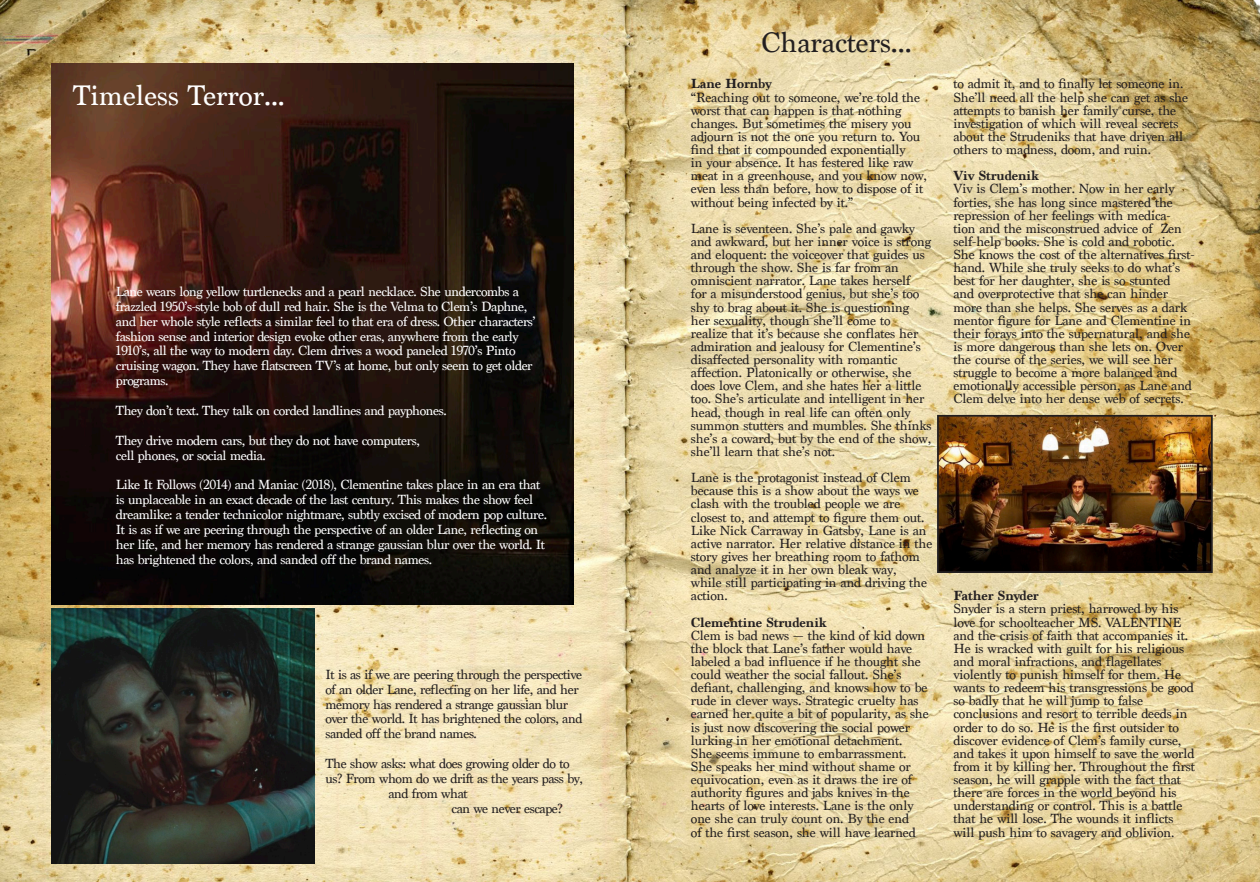
<style>
.page{position:relative;width:1260px;height:882px;background:#fff}
.page>*{position:absolute;margin:0;border:0;box-sizing:border-box;transform-origin:0 0}
.t1{font:29.75px "Marion";color:#fff}
.t2{font:29.75px "Marion";color:#231f20}
.t3{font:14px/13.1px "Marion";letter-spacing:-.01em;color:#231f20}
.t4{font:14px/14.9px "Marion";letter-spacing:-.03em;color:#fff}
.t5{font:14px/14.9px "Marion";letter-spacing:-.03em;color:#231f20}
.t6{font:700 14px "Marion";letter-spacing:-.01em;color:#231f20}
</style>
<div class="page">
<img style="left:0;top:0;width:1260px;height:882px">
<img style="left:52px;top:63px;width:522px;height:542px">
<img style="left:52px;top:609px;width:263px;height:255px">
<img style="left:940px;top:418px;width:270px;height:152px">
<div style="left:937px;top:415px;width:276px;height:158px;border:2px solid #231f20"></div>
<p class="t1" style="left:73px;top:77px;width:213px">Timeless Terror...</p>
<p class="t4" style="left:116px;top:284px;width:421px">Lane wears long yellow turtlenecks and a pearl necklace. She undercombs a frazzled 1950’s-style bob of dull red hair. She is the Velma to Clem’s Daphne, and her whole style reflects a similar feel to that era of dress. Other characters’ fashion sense and interior design evoke other eras, anywhere from the early 1910’s, all the way to modern day. Clem drives a wood paneled 1970’s Pinto cruising wagon. They have flatscreen TV’s at home, but only seem to get older programs.</p>
<p class="t4" style="left:116px;top:403px;width:332px">They don’t text. They talk on corded landlines and payphones.</p>
<p class="t4" style="left:116px;top:433px;width:305px">They drive modern cars, but they do not have computers, cell phones, or social media.</p>
<p class="t4" style="left:116px;top:478px;width:433px">Like It Follows (2014) and Maniac (2018), Clementine takes place in an era that is unplaceable in an exact decade of the last century. This makes the show feel dreamlike: a tender technicolor nightmare, subtly excised of modern pop culture.<br>It is as if we are peering through the perspective of an older Lane, reflecting on her life, and her memory has rendered a strange gaussian blur over the world. It has brightened the colors, and sanded off the brand names.</p>
<p class="t5" style="left:326px;top:667px;width:258px">It is as if we are peering through the perspective of an older Lane, reflecting on her life, and her memory has rendered a strange gaussian blur over the world. It has brightened the colors, and sanded off the brand names.</p>
<p class="t5" style="left:326px;top:756px;width:246px">The show asks: what does growing older do to</p>
<p class="t5" style="left:326px;top:771px;width:259px">us? From whom do we drift as the years pass by,</p>
<p class="t5" style="left:388px;top:786px;width:81px">and from what</p>
<p class="t5" style="left:452px;top:801px;width:113px">can we never escape?</p>
<p class="t2" style="left:761px;top:25px;width:152px">Characters...</p>
<p class="t6" style="left:691px;top:75px;width:82px">Lane Hornby</p>
<p class="t3" style="left:691px;top:91px;width:238px">“Reaching out to someone, we’re told the worst that can happen is that nothing changes. But sometimes the misery you adjourn is not the one you return to. You find that it compounded exponentially<br>in your absence. It has festered like raw meat in a greenhouse, and you know now, even less than before, how to dispose of it without being infected by it.”</p>
<p class="t3" style="left:691px;top:222px;width:242px">Lane is seventeen. She’s pale and gawky and awkward, but her inner voice is strong and eloquent: the voiceover that guides us through the show. She is far from an omniscient narrator. Lane takes herself<br>for a misunderstood genius, but she’s too shy to brag about it. She is questioning her sexuality, though she’ll come to<br>realize that it’s because she conflates her admiration and jealousy for Clementine’s disaffected personality with romantic affection. Platonically or otherwise, she does love Clem, and she hates her a little too. She’s articulate and intelligent in her head, though in real life can often only summon stutters and mumbles. She thinks she’s a coward, but by the end of the show, she’ll learn that she’s not.</p>
<p class="t3" style="left:691px;top:471px;width:243px">Lane is the protagonist instead of Clem because this is a show about the ways we clash with the troubled people we are closest to, and attempt to figure them out.<br>Like Nick Carraway in Gatsby, Lane is an active narrator. Her relative distance in the story gives her breathing room to fathom and analyze it in her own bleak way,<br>while still participating in and driving the action.</p>
<p class="t6" style="left:691px;top:614px;width:137px">Clementine Strudenik</p>
<p class="t3" style="left:691px;top:629px;width:239px">Clem is bad news — the kind of kid down the block that Lane’s father would have labeled a bad influence if he thought she could weather the social fallout. She’s defiant, challenging, and knows how to be rude in clever ways. Strategic cruelty has earned her quite a bit of popularity, as she is just now discovering the social power lurking in her emotional detachment.<br>She seems immune to embarrassment.<br>She speaks her mind without shame or equivocation, even as it draws the ire of authority figures and jabs knives in the hearts of love interests. Lane is the only one she can truly count on. By the end<br>of the first season, she will have learned</p>
<p class="t3" style="left:953px;top:77px;width:236px">to admit it, and to finally let someone in.<br>She’ll need all the help she can get as she attempts to banish her family curse, the investigation of which will reveal secrets about the Strudeniks that have driven all others to madness, doom, and ruin.</p>
<p class="t6" style="left:953px;top:167px;width:87px">Viv Strudenik</p>
<p class="t3" style="left:953px;top:182px;width:243px">Viv is Clem’s mother. Now in her early forties, she has long since mastered the repression of her feelings with medica&shy;tion and the misconstrued advice of Zen self-help books. She is cold and robotic.<br>She knows the cost of the alternatives first&shy;hand. While she truly seeks to do what’s best for her daughter, she is so stunted<br>and overprotective that she can hinder more than she helps. She serves as a dark mentor figure for Lane and Clementine in their forays into the supernatural, and she is more dangerous than she lets on. Over the course of the series, we will see her struggle to become a more balanced and emotionally accessible person, as Lane and Clem delve into her dense web of secrets.</p>
<p class="t6" style="left:953px;top:587px;width:87px">Father Snyder</p>
<p class="t3" style="left:953px;top:602px;width:243px">Snyder is a stern priest, harrowed by his love for schoolteacher MS. VALENTINE and the crisis of faith that accompanies it.<br>He is wracked with guilt for his religious and moral infractions, and flagellates violently to punish himself for them. He wants to redeem his transgressions be good so badly that he will jump to false conclusions and resort to terrible deeds in order to do so. He is the first outsider to discover evidence of Clem’s family curse, and takes it upon himself to save the world from it by killing her. Throughout the first season, he will grapple with the fact that there are forces in the world beyond his understanding or control. This is a battle that he will lose. The wounds it inflicts will push him to savagery and oblivion.</p>
</div>
